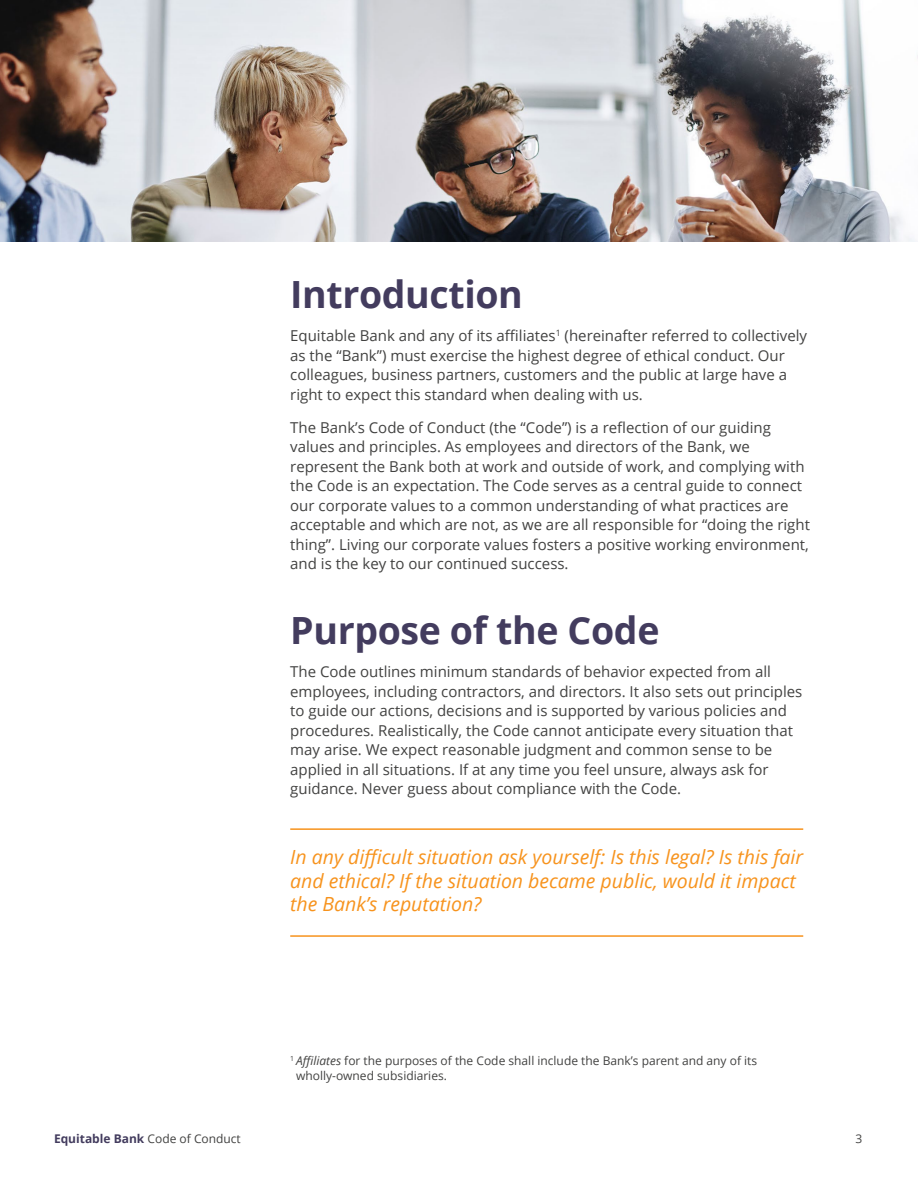
<style>
.page{position:relative;width:918px;height:1188px;background:#fff}
.page>*{position:absolute;margin:0;border:0;box-sizing:border-box;transform-origin:0 0}
.Heading_1{font:700 37.5px "Open Sans";letter-spacing:-.01em;color:#433c5e}
.Call-Outs{font:italic 19.5px/23.4px "Open Sans";color:#f7931d}
.t1{font:15px/19.5px "Open Sans";color:#424241}
.t2{font:12px/15px "Open Sans";color:#424241}
.t3{font:700 12px "Open Sans";color:#433c5e}
.s1{font-style:italic}
.s2{font-weight:400;color:#424241}
</style>
<div class="page">
<hr style="left:290px;top:935px;width:513px;height:2px;background:#f7931d">
<hr style="left:290px;top:828px;width:513px;height:2px;background:#f7931d">
<img style="left:0;top:0;width:918px;height:242px">
<p class="Heading_1" style="left:290px;top:268px;width:234px">Introduction</p>
<p class="t1" style="left:290px;top:326px;width:518px">Equitable Bank and any of its affiliates<sup>1</sup> (hereinafter referred to collectively as the “Bank”) must exercise the highest degree of ethical conduct. Our colleagues, business partners, customers and the public at large have a right to expect this standard when dealing with us.</p>
<p class="t1" style="left:290px;top:417px;width:521px">The Bank’s Code of Conduct (the “Code”) is a reflection of our guiding values and principles. As employees and directors of the Bank, we represent the Bank both at work and outside of work, and complying with the Code is an expectation. The Code serves as a central guide to connect our corporate values to a common understanding of what practices are acceptable and which are not, as we are all responsible for “doing the right thing”. Living our corporate values fosters a positive working environment, and is the key to our continued success.</p>
<p class="Heading_1" style="left:290px;top:604px;width:371px">Purpose of the Code</p>
<p class="t1" style="left:290px;top:662px;width:514px">The Code outlines minimum standards of behavior expected from all employees, including contractors, and directors. It also sets out principles to guide our actions, decisions and is supported by various policies and procedures. Realistically, the Code cannot anticipate every situation that may arise. We expect reasonable judgment and common sense to be applied in all situations. If at any time you feel unsure, always ask for guidance. Never guess about compliance with the Code.</p>
<p class="Call-Outs" style="left:290px;top:845px;width:515px">In any difficult situation ask yourself: Is this legal? Is this fair and ethical? If the situation became public, would it impact the Bank’s reputation?</p>
<p class="t2" style="left:296px;top:1053px;width:463px;text-indent:-6px"><sup>1</sup> <span class="s1">Affiliates</span> for the purposes of the Code shall include the Bank’s parent and any of its wholly-owned subsidiaries.</p>
<p class="t3" style="left:54px;top:1130px;width:188px">Equitable Bank <span class="s2">Code of Conduct</span></p>
<p class="t2" style="left:856px;top:1131px;width:8px">3</p>
</div>
